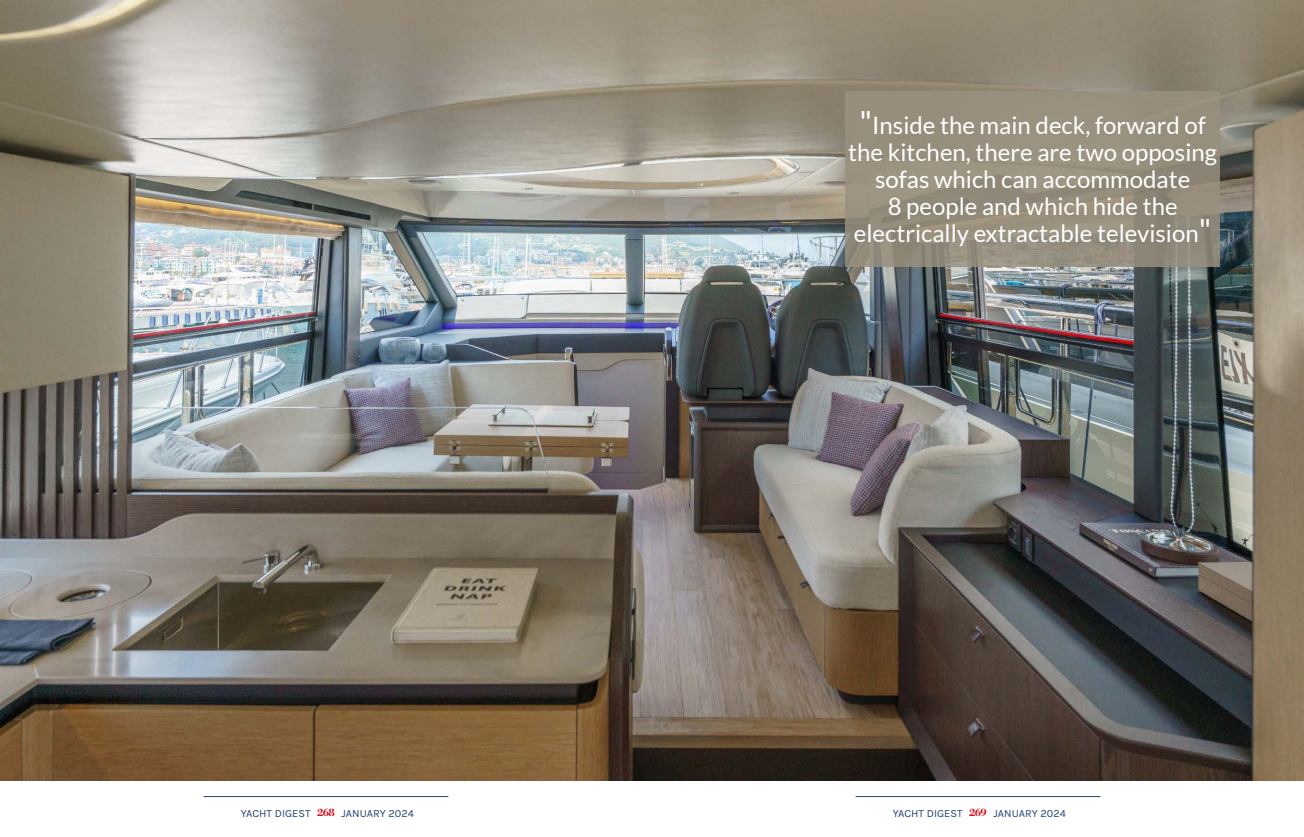
<style>
.page{position:relative;width:1304px;height:837px;background:#fff}
.page>*{position:absolute;margin:0;border:0;box-sizing:border-box;transform-origin:0 0}
.t1{font:24px/27px "Lato";color:#fff;text-align:center}
.t2{font:11px "Karla";color:#244370}
.t3{font:700 10px "Libre Bodoni";letter-spacing:-.065em;color:#e30613}
.s1{font-size:32px}
</style>
<div class="page">
<hr style="left:204px;top:796px;width:244px;height:1px;background:#244370">
<hr style="left:856px;top:796px;width:244px;height:1px;background:#244370">
<img style="left:0;top:0;width:1304px;height:780px">
<div style="left:846px;top:91px;width:374px;height:175px;background:#99907e"></div>
<p class="t1" style="left:848px;top:111px;width:370px"><span class="s1">"</span>Inside the main deck, forward of the kitchen, there are two opposing sofas which can accommodate<br>8 people and which hide the electrically extractable television<span class="s1">"</span></p>
<p class="t3" style="left:317px;top:803px;width:19px">268</p>
<p class="t2" style="left:893px;top:806px;width:71px">YACHT DIGEST</p>
<p class="t2" style="left:993px;top:806px;width:74px">JANUARY 2024</p>
<p class="t3" style="left:969px;top:803px;width:19px">269</p>
<p class="t2" style="left:241px;top:806px;width:71px">YACHT DIGEST</p>
<p class="t2" style="left:341px;top:806px;width:74px">JANUARY 2024</p>
</div>
